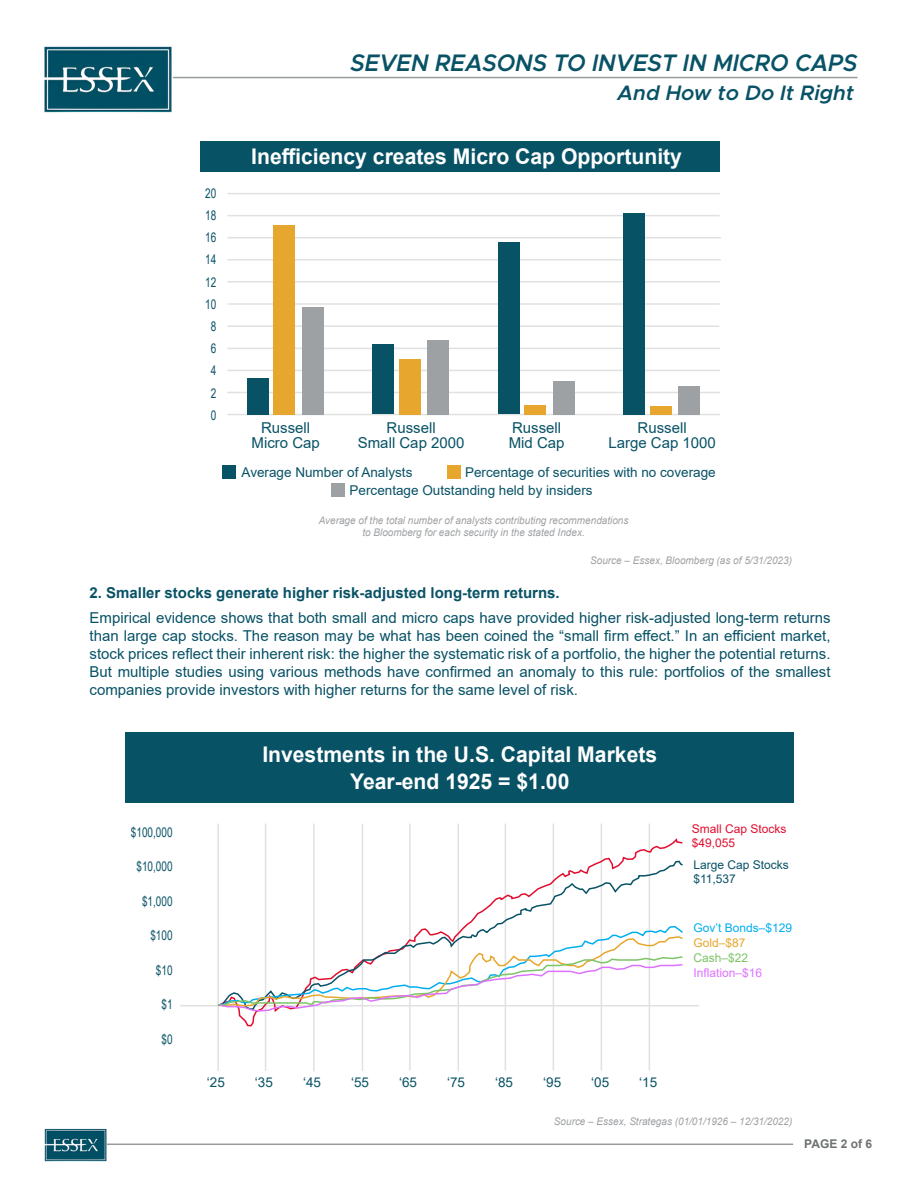
<style>
.page{position:relative;width:918px;height:1188px;background:#fff}
.page>*{position:absolute;margin:0;border:0;box-sizing:border-box;transform-origin:0 0}
.t1{font:italic 600 24px "Metropolis";color:#085266;scale:.95 1}
.t2{font:700 21.6px/27px "Arial";color:#fff;text-align:center}
.t3{font:italic 600 21px "Metropolis";color:#085266}
.t4{font:15px/15px "Arial";color:#085266;text-align:center}
.t5{font:700 15px "Arial";color:#085266}
.t6{font:13.5px "Arial";color:#085266}
.t7{font:13.5px/22.2px "Arial";color:#085266;text-align:center;scale:.74 1}
.t8{font:12px/13.5px "Arial";color:#e10d2e}
.t9{font:12px/13.5px "Arial";color:#085266}
.t10{font:12px "Arial";color:#00aeef}
.t11{font:12px "Arial";color:#de71ff}
.t12{font:12px "Arial";color:#e7a62d}
.t13{font:12px "Arial";color:#7cc466}
.t14{font:700 12px "Arial";color:#6d7172}
.t15{font:italic 10.5px/12.6px "Arial";color:#9ea1a4;text-align:center;scale:.95 1}
</style>
<div class="page">
<hr style="left:106px;top:77px;width:752px;height:1px;background:#989b9c">
<img style="left:44px;top:46px;width:128px;height:67px">
<hr style="left:106px;top:1144px;width:687px;height:1px;background:#989b9c">
<img style="left:45px;top:1128px;width:61px;height:33px">
<hr style="left:227px;top:281px;width:493px;height:2px;background:#e0e1e1">
<hr style="left:227px;top:237px;width:494px;height:1px;background:#e0e1e1">
<hr style="left:227px;top:215px;width:493px;height:1px;background:#e0e1e1">
<hr style="left:227px;top:303px;width:493px;height:2px;background:#e0e1e1">
<hr style="left:227px;top:325px;width:492px;height:2px;background:#e0e1e1">
<hr style="left:227px;top:348px;width:493px;height:1px;background:#e0e1e1">
<hr style="left:227px;top:193px;width:493px;height:1px;background:#e0e1e1">
<hr style="left:227px;top:259px;width:494px;height:1px;background:#e0e1e1">
<hr style="left:227px;top:370px;width:493px;height:1px;background:#e0e1e1">
<hr style="left:227px;top:392px;width:493px;height:1px;background:#e0e1e1">
<hr style="left:227px;top:414px;width:493px;height:1px;background:#e0e1e1">
<svg style="left:447px;top:465px;width:13px;height:13px"></svg>
<svg style="left:222px;top:466px;width:13px;height:13px"></svg>
<svg style="left:331px;top:483px;width:14px;height:13px"></svg>
<svg style="left:678px;top:386px;width:22px;height:29px"></svg>
<svg style="left:623px;top:213px;width:49px;height:202px"></svg>
<svg style="left:553px;top:382px;width:21px;height:33px"></svg>
<svg style="left:498px;top:243px;width:48px;height:172px"></svg>
<div style="left:427px;top:340px;width:22px;height:75px;background:#9ea1a4"></div>
<svg style="left:372px;top:345px;width:49px;height:70px"></svg>
<div style="left:302px;top:308px;width:21px;height:107px;background:#9ea1a4"></div>
<svg style="left:247px;top:225px;width:48px;height:190px"></svg>
<div style="left:200px;top:141px;width:520px;height:30px;background:#085266"></div>
<hr style="left:313px;top:824px;width:2px;height:247px;background:#e0e1e1">
<hr style="left:505px;top:824px;width:1px;height:247px;background:#e0e1e1">
<hr style="left:265px;top:824px;width:1px;height:247px;background:#e0e1e1">
<hr style="left:409px;top:824px;width:2px;height:247px;background:#e0e1e1">
<hr style="left:217px;top:824px;width:2px;height:247px;background:#e0e1e1">
<hr style="left:362px;top:824px;width:1px;height:247px;background:#e0e1e1">
<hr style="left:553px;top:824px;width:1px;height:247px;background:#e0e1e1">
<hr style="left:601px;top:824px;width:1px;height:247px;background:#e0e1e1">
<hr style="left:458px;top:824px;width:1px;height:247px;background:#e0e1e1">
<hr style="left:649px;top:824px;width:1px;height:247px;background:#e0e1e1">
<hr style="left:180px;top:1005px;width:519px;height:1px;background:#e0e1e1">
<svg style="left:238px;top:837px;width:445px;height:190px"></svg>
<svg style="left:217px;top:860px;width:466px;height:65px"></svg>
<svg style="left:216px;top:925px;width:469px;height:87px"></svg>
<div style="left:126px;top:732px;width:668px;height:70px;background:#085266"></div>
<h1 class="t1" style="left:351px;top:48px;width:535px">SEVEN REASONS TO INVEST IN MICRO CAPS</h1>
<h3 class="t3" style="left:617px;top:79px;width:238px">And How to Do It Right</h3>
<p class="t7" style="left:205px;top:182px;width:17px">20<br>18<br>16<br>14<br>12<br>10<br>8<br>6<br>4<br>2<br>0</p>
<h2 class="t2" style="left:251px;top:143px;width:432px">Inefficiency creates Micro Cap Opportunity</h2>
<p class="t4" style="left:252px;top:420px;width:70px">Russell<br>Micro Cap</p>
<p class="t4" style="left:358px;top:420px;width:108px">Russell<br>Small Cap 2000</p>
<p class="t4" style="left:509px;top:420px;width:57px;text-align:left">Russell<br>Mid Cap</p>
<p class="t4" style="left:608px;top:420px;width:109px">Russell<br>Large Cap 1000</p>
<p class="t6" style="left:242px;top:463px;width:172px">Average Number of Analysts</p>
<p class="t6" style="left:465px;top:463px;width:252px">Percentage of securities with no coverage</p>
<p class="t6" style="left:350px;top:481px;width:245px">Percentage Outstanding held by insiders</p>
<p class="t15" style="left:319px;top:514px;width:328px">Average of the total number of analysts contributing recommendations to Bloomberg for each security in the stated Index.</p>
<p class="t15" style="left:590px;top:554px;width:214px">Source – Essex, Bloomberg (as of 5/31/2023)</p>
<p class="t5" style="left:90px;top:582px;width:472px">2. Smaller stocks generate higher risk-adjusted long-term returns.</p>
<p class="t4" style="left:90px;top:609px;width:742px;line-height:18px;text-align:justify">Empirical evidence shows that both small and micro caps have provided higher risk-adjusted long-term returns than large cap stocks. The reason may be what has been coined the “small firm effect.” In an efficient market, stock prices reflect their inherent risk: the higher the systematic risk of a portfolio, the higher the potential returns.<br>But multiple studies using various methods have confirmed an anomaly to this rule: portfolios of the smallest companies provide investors with higher returns for the same level of risk.</p>
<p class="t7" style="left:131px;top:821px;width:58px">$100,000</p>
<p class="t7" style="left:137px;top:855px;width:50px">$10,000</p>
<p class="t7" style="left:142px;top:890px;width:43px">$1,000</p>
<p class="t7" style="left:150px;top:924px;width:32px">$100</p>
<p class="t7" style="left:156px;top:959px;width:24px">$10</p>
<p class="t7" style="left:162px;top:993px;width:17px">$1</p>
<p class="t7" style="left:162px;top:1028px;width:17px">$0</p>
<h2 class="t2" style="left:262px;top:741px;width:396px">Investments in the U.S. Capital Markets<br>Year-end 1925 = $1.00</h2>
<p class="t8" style="left:692px;top:822px;width:96px">Small Cap Stocks $49,055</p>
<p class="t9" style="left:693px;top:858px;width:97px">Large Cap Stocks $11,537</p>
<p class="t10" style="left:693px;top:920px;width:100px">Gov’t Bonds–$129</p>
<p class="t12" style="left:693px;top:935px;width:54px">Gold–$87</p>
<p class="t13" style="left:693px;top:950px;width:56px">Cash–$22</p>
<p class="t11" style="left:693px;top:965px;width:70px">Inflation–$16</p>
<p class="t6" style="left:207px;top:1073px;width:20px">‘25</p>
<p class="t6" style="left:255px;top:1073px;width:20px">‘35</p>
<p class="t6" style="left:303px;top:1073px;width:20px">‘45</p>
<p class="t6" style="left:351px;top:1073px;width:20px">‘55</p>
<p class="t6" style="left:399px;top:1073px;width:20px">‘65</p>
<p class="t6" style="left:447px;top:1073px;width:20px">‘75</p>
<p class="t6" style="left:495px;top:1073px;width:20px">‘85</p>
<p class="t6" style="left:543px;top:1073px;width:20px">‘95</p>
<p class="t6" style="left:591px;top:1073px;width:20px">‘05</p>
<p class="t6" style="left:639px;top:1073px;width:20px">‘15</p>
<p class="t15" style="left:554px;top:1115px;width:252px">Source – Essex, Strategas (01/01/1926 – 12/31/2022)</p>
<p class="t14" style="left:804px;top:1136px;width:69px">PAGE 2 of 6</p>
</div>
